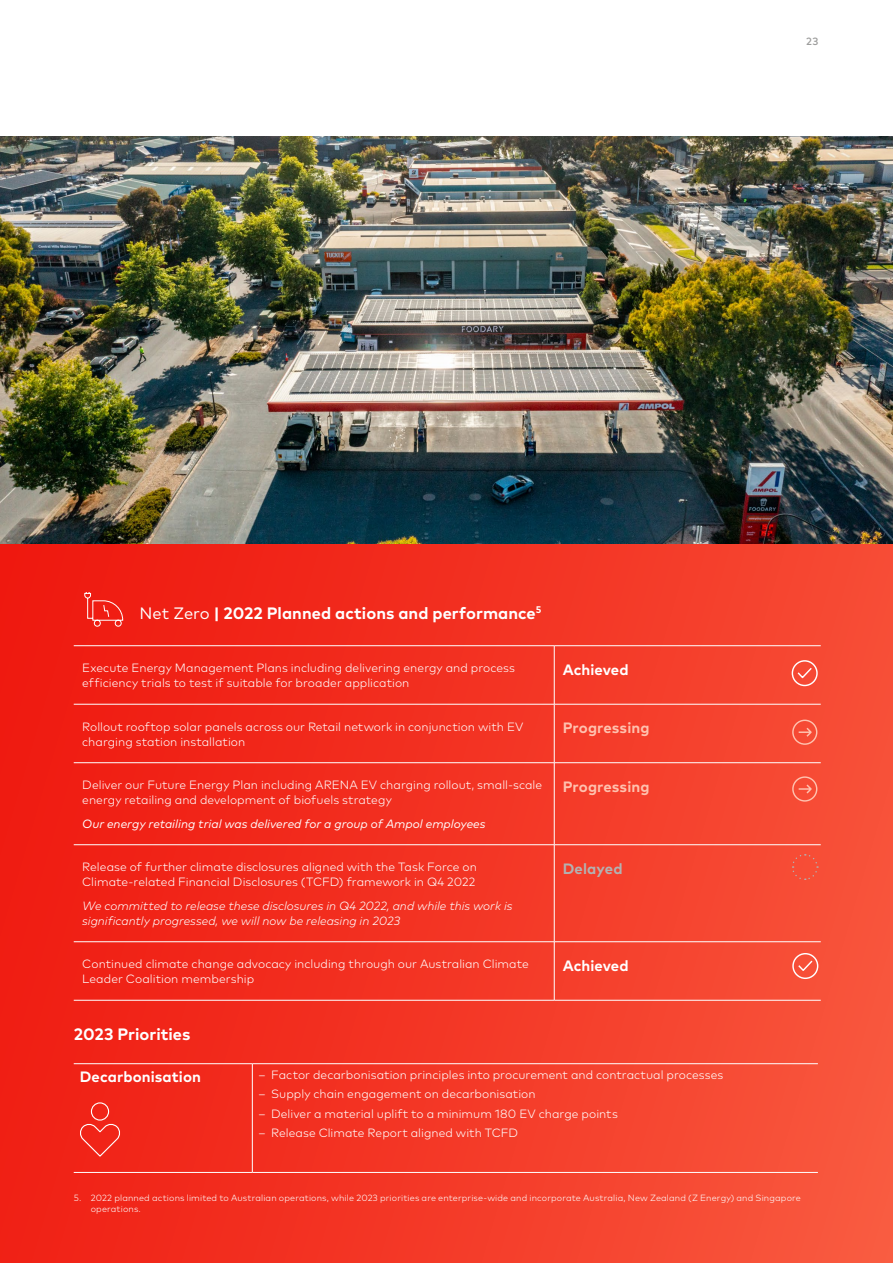
<style>
.page{position:relative;width:893px;height:1263px;background:#fff}
.page>*{position:absolute;margin:0;border:0;box-sizing:border-box;transform-origin:0 0}
._05_body{font:700 16.5px "Mark Pro";letter-spacing:.005em;color:#fff}
._03_heading_lvl_3{font:700 15px "Mark Pro";letter-spacing:.005em;color:#fff}
._03_heading_lvl_3-2{font:700 15px "Mark Pro";letter-spacing:.005em;color:#ffc1ae}
._03_heading_lvl_3-3{font:700 15px "Mark Pro";letter-spacing:.01em;color:#b3b2b2}
._05_body-2{font:300 12px/15px "Mark Pro";letter-spacing:.005em;color:#fff}
._05_body-3{font:italic 300 12px/15px "Mark Pro";color:#fff}
._05_body-4{font:italic 12px "Mark Pro";color:#fff}
.t1{font:500 10.5px "Mark Pro";color:#9d9d9c}
._09_footnotes{font:300 9px/10.5px "Mark Pro";letter-spacing:.015em;color:#fff}
.s1{font-weight:400}
</style>
<div class="page">
<div style="left:0;top:136px;width:893px;height:1127px;background:linear-gradient(to right,#ef1910,#f8523a)"></div>
<hr style="left:74px;top:645px;width:480px;height:1px;background:#fff">
<hr style="left:554px;top:645px;width:267px;height:1px;background:#fff">
<hr style="left:554px;top:646px;width:1px;height:58px;background:#fff">
<hr style="left:74px;top:704px;width:480px;height:1px;background:#fff">
<hr style="left:74px;top:762px;width:480px;height:1px;background:#fff">
<hr style="left:554px;top:762px;width:267px;height:1px;background:#fff">
<hr style="left:74px;top:844px;width:480px;height:1px;background:#fff">
<hr style="left:554px;top:845px;width:1px;height:96px;background:#fff">
<hr style="left:74px;top:941px;width:480px;height:1px;background:#fff">
<hr style="left:554px;top:941px;width:267px;height:1px;background:#fff">
<hr style="left:554px;top:942px;width:1px;height:58px;background:#fff">
<hr style="left:74px;top:1000px;width:480px;height:1px;background:#fff">
<hr style="left:554px;top:1000px;width:267px;height:1px;background:#fff">
<hr style="left:554px;top:704px;width:267px;height:1px;background:#fff">
<hr style="left:554px;top:704px;width:1px;height:58px;background:#fff">
<hr style="left:554px;top:763px;width:1px;height:81px;background:#fff">
<hr style="left:554px;top:844px;width:267px;height:1px;background:#fff">
<hr style="left:74px;top:1063px;width:178px;height:1px;background:#fff">
<hr style="left:252px;top:1063px;width:566px;height:1px;background:#fff">
<hr style="left:252px;top:1064px;width:1px;height:108px;background:#fff">
<hr style="left:74px;top:1172px;width:178px;height:1px;background:#fff">
<hr style="left:252px;top:1172px;width:566px;height:1px;background:#fff">
<img style="left:0;top:136px;width:893px;height:408px">
<div style="left:792px;top:660px;width:26px;height:26px;border:1px solid #fff;border-radius:50%"></div>
<svg style="left:796px;top:666px;width:17px;height:14px"></svg>
<div style="left:792px;top:953px;width:26px;height:26px;border:1px solid #fff;border-radius:50%"></div>
<svg style="left:797px;top:959px;width:17px;height:13px"></svg>
<div style="left:792px;top:720px;width:25px;height:25px;border:1px solid #ffc1ae;border-radius:50%"></div>
<svg style="left:797px;top:726px;width:16px;height:12px"></svg>
<div style="left:792px;top:776px;width:25px;height:26px;border:1px solid #ffc1ae;border-radius:50%"></div>
<svg style="left:797px;top:783px;width:16px;height:12px"></svg>
<svg style="left:791px;top:853px;width:27px;height:28px"></svg>
<svg style="left:78px;top:1102px;width:44px;height:56px;background:#f13429"></svg>
<svg style="left:84px;top:591px;width:40px;height:36px"></svg>
<p class="t1" style="left:806px;top:34px;width:14px">23</p>
<p class="_05_body" style="left:139px;top:600px;width:403px"><span class="s1">Net Zero</span> | 2022 Planned actions and performance<sup>5</sup></p>
<p class="_05_body-2" style="left:82px;top:659px;width:434px">Execute Energy Management Plans including delivering energy and process efficiency trials to test if suitable for broader application</p>
<p class="_03_heading_lvl_3" style="left:563px;top:658px;width:67px">Achieved</p>
<p class="_05_body-2" style="left:82px;top:718px;width:443px">Rollout rooftop solar panels across our Retail network in conjunction with EV charging station installation</p>
<p class="_03_heading_lvl_3-2" style="left:563px;top:716px;width:88px">Progressing</p>
<p class="_05_body-2" style="left:82px;top:776px;width:461px">Deliver our Future Energy Plan including ARENA EV charging rollout, small-scale energy retailing and development of biofuels strategy</p>
<p class="_05_body-4" style="left:82px;top:814px;width:405px">Our energy retailing trial was delivered for a group of Ampol employees</p>
<p class="_03_heading_lvl_3-2" style="left:563px;top:775px;width:88px">Progressing</p>
<p class="_05_body-2" style="left:82px;top:858px;width:396px">Release of further climate disclosures aligned with the Task Force on<br>Climate-related Financial Disclosures (TCFD) framework in Q4 2022</p>
<p class="_05_body-3" style="left:82px;top:897px;width:432px">We committed to release these disclosures in Q4 2022, and while this work is significantly progressed, we will now be releasing in 2023</p>
<p class="_03_heading_lvl_3-3" style="left:563px;top:857px;width:61px">Delayed</p>
<p class="_05_body-2" style="left:82px;top:955px;width:448px">Continued climate change advocacy including through our Australian Climate<br>Leader Coalition membership</p>
<p class="_03_heading_lvl_3" style="left:563px;top:954px;width:67px">Achieved</p>
<p class="_05_body" style="left:74px;top:1022px;width:118px">2023 Priorities</p>
<p class="_03_heading_lvl_3" style="left:80px;top:1065px;width:123px">Decarbonisation</p>
<p class="_05_body-2" style="left:258px;top:1066px;width:466px">– Factor decarbonisation principles into procurement and contractual processes</p>
<p class="_05_body-2" style="left:258px;top:1086px;width:279px">– Supply chain engagement on decarbonisation</p>
<p class="_05_body-2" style="left:258px;top:1105px;width:361px">– Deliver a material uplift to a minimum 180 EV charge points</p>
<p class="_05_body-2" style="left:258px;top:1124px;width:261px">– Release Climate Report aligned with TCFD</p>
<p class="_09_footnotes" style="left:91px;top:1192px;width:712px;text-indent:-17px">5. 2022 planned actions limited to Australian operations, while 2023 priorities are enterprise-wide and incorporate Australia, New Zealand (Z Energy) and Singapore operations.</p>
</div>
